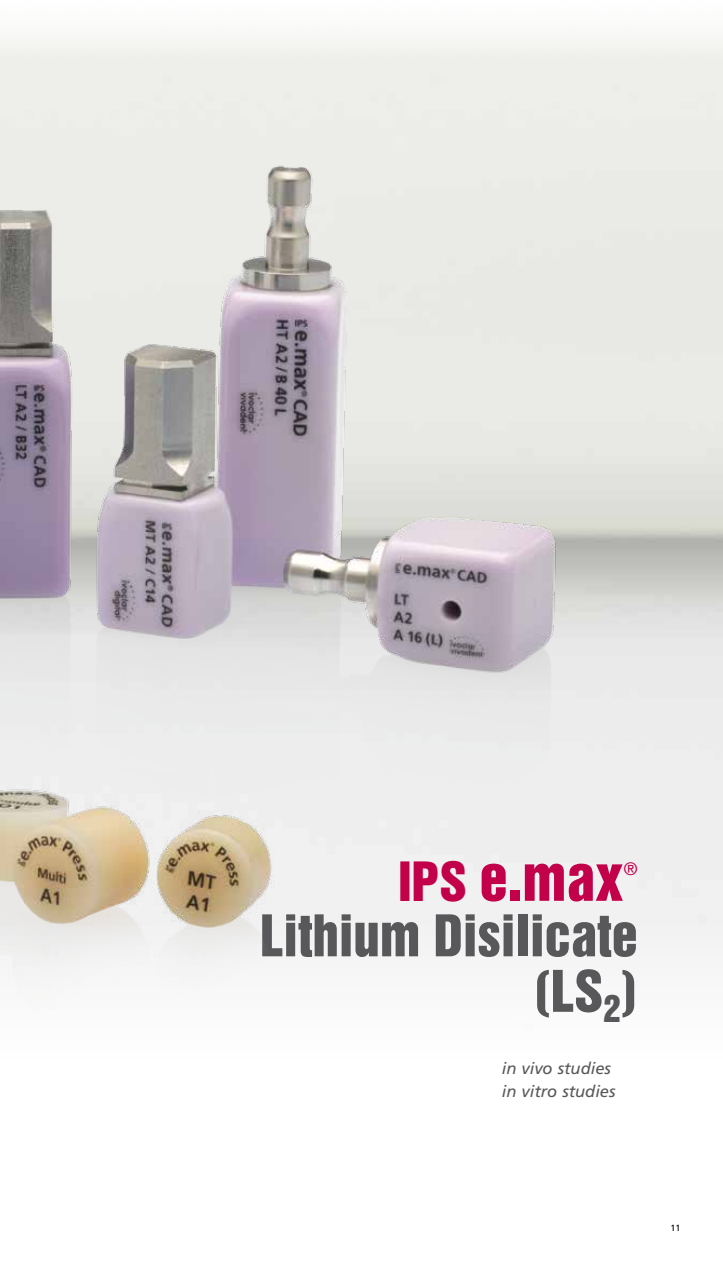
<style>
.page{position:relative;width:723px;height:1263px;background:#fff}
.page>*{position:absolute;margin:0;border:0;box-sizing:border-box;transform-origin:0 0}
.t1{font:57px "Helvetica Inserat";color:#c3004a}
.t2{font:52.5px/55.5px "Helvetica Inserat";color:#58585a;text-align:right}
.t3{font:300 18px "Frutiger";color:#c3004a}
.t4{font:italic 16.5px/22.5px "Frutiger";color:#58585a}
.t5{font:9px "Frutiger";color:#000}
.s1{font-size:49.5px}
</style>
<div class="page">
<img style="left:0;top:74px;width:723px;height:875px">
<img style="left:0;top:648px;width:544px;height:385px">
<h1 class="t1" style="left:398px;top:844px;width:227px"><span class="s1">IPS</span> e.max</h1>
<p class="t3" style="left:623px;top:859px;width:16px">®</p>
<h2 class="t2" style="left:260px;top:909px;width:379px">Lithium Disilicate (LS<sub>2</sub>)</h2>
<p class="t4" style="left:502px;top:1057px;width:115px">in vivo studies in vitro studies</p>
<p class="t5" style="left:670px;top:1223px;width:12px">11</p>
</div>
